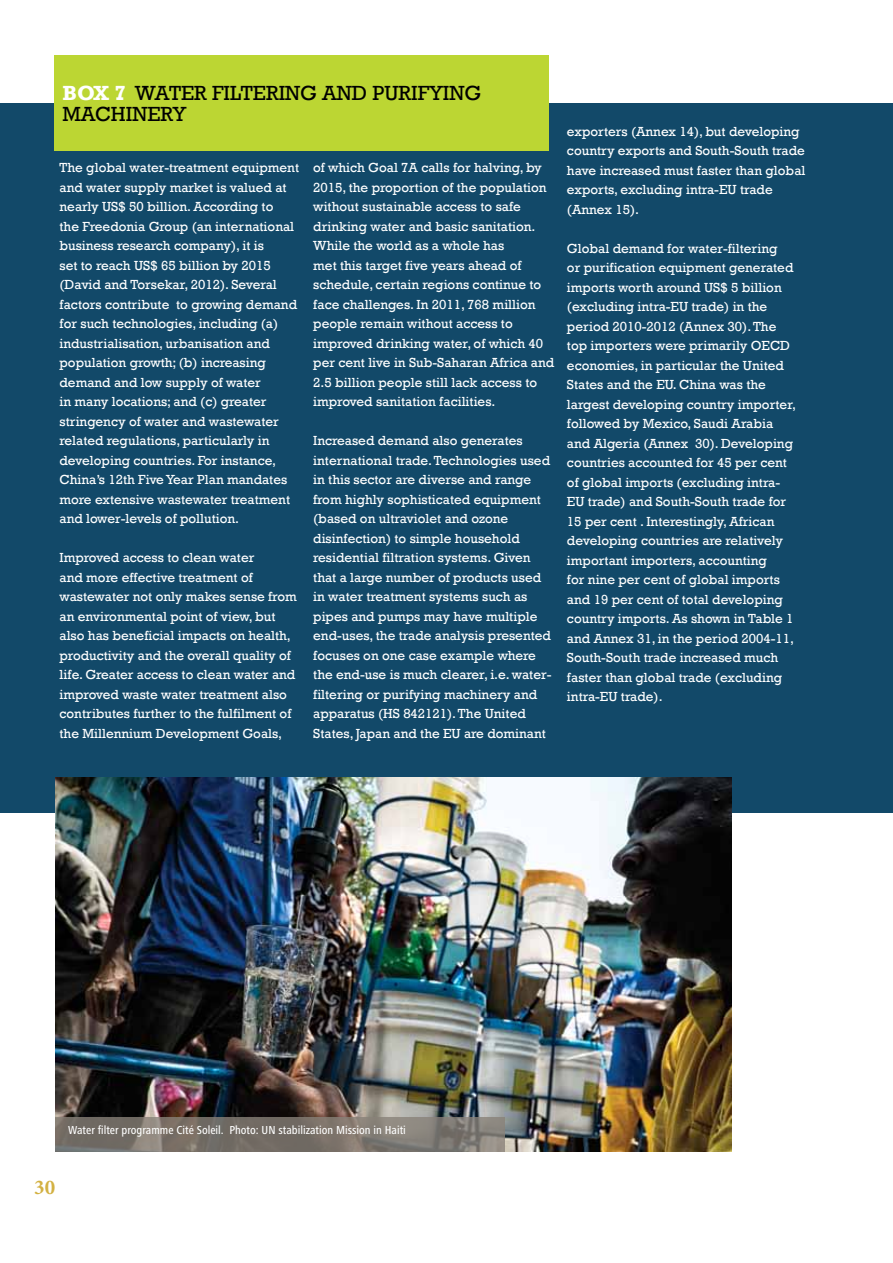
<style>
.page{position:relative;width:893px;height:1263px;background:#fff}
.page>*{position:absolute;margin:0;border:0;box-sizing:border-box;transform-origin:0 0}
.t1{font:21px "Rockwell";color:#000}
.t2{font:700 21px "Minion Pro";color:#d3b142}
.t3{font:13.5px/19.5px "Rockwell";color:#fff}
.t4{font:500 condensed 12px "Frutiger Next LT";color:#fff}
.s1{font-weight:700;color:#fff}
</style>
<div class="page">
<div style="left:0;top:103px;width:893px;height:709px;background:#124969"></div>
<div style="left:54px;top:55px;width:494px;height:95px;background:#bcd633"></div>
<img style="left:55px;top:777px;width:676px;height:374px">
<svg style="left:55px;top:1117px;width:450px;height:34px;background:#7b756d"></svg>
<h1 class="t1" style="left:63px;top:80px;width:107px"><span class="s1">box 7</span> Water</h1>
<h1 class="t1" style="left:212px;top:80px;width:43px">filtering</h1>
<h1 class="t1" style="left:322px;top:80px;width:16px">and</h1>
<h1 class="t1" style="left:372px;top:80px;width:13px">purif</h1>
<h1 class="t1" style="left:429px;top:80px;width:27px">ying</h1>
<h1 class="t1" style="left:63px;top:101px;width:15px">machiner</h1>
<h1 class="t1" style="left:173px;top:101px;width:15px">y</h1>
<p class="t3" style="left:60px;top:158px;width:241px">The global water-treatment equipment and water supply market is valued at nearly US$ 50 billion. According to<br>the Freedonia Group (an international business research company), it is<br>set to reach US$ 65 billion by 2015 (David and Torsekar, 2012). Several factors contribute to growing demand for such technologies, including (a) industrialisation, urbanisation and population growth; (b) increasing demand and low supply of water<br>in many locations; and (c) greater stringency of water and wastewater related regulations, particularly in developing countries. For instance, China’s 12th Five Year Plan mandates more extensive wastewater treatment and lower-levels of pollution.</p>
<p class="t3" style="left:60px;top:548px;width:239px">Improved access to clean water<br>and more effective treatment of wastewater not only makes sense from an environmental point of view, but also has beneficial impacts on health, productivity and the overall quality of life. Greater access to clean water and improved waste water treatment also contributes further to the fulfilment of the Millennium Development Goals,</p>
<p class="t3" style="left:313px;top:158px;width:242px">of which Goal 7A calls for halving, by 2015, the proportion of the population without sustainable access to safe drinking water and basic sanitation.<br>While the world as a whole has<br>met this target five years ahead of schedule, certain regions continue to face challenges. In 2011, 768 million people remain without access to improved drinking water, of which 40 per cent live in Sub-Saharan Africa and 2.5 billion people still lack access to improved sanitation facilities.</p>
<p class="t3" style="left:313px;top:431px;width:240px">Increased demand also generates international trade. Technologies used in this sector are diverse and range from highly sophisticated equipment (based on ultraviolet and ozone disinfection) to simple household residential filtration systems. Given that a large number of products used in water treatment systems such as pipes and pumps may have multiple end-uses, the trade analysis presented focuses on one case example where the end-use is much clearer, i.e. water&shy;filtering or purifying machinery and apparatus (HS 842121). The United States, Japan and the EU are dominant</p>
<p class="t3" style="left:567px;top:122px;width:240px">exporters (Annex 14), but developing country exports and South-South trade have increased must faster than global exports, excluding intra-EU trade (Annex 15).</p>
<p class="t3" style="left:567px;top:239px;width:231px">Global demand for water-filtering<br>or purification equipment generated imports worth around US$ 5 billion (excluding intra-EU trade) in the period 2010-2012 (Annex 30). The top importers were primarily OECD economies, in particular the United States and the EU. China was the largest developing country importer, followed by Mexico, Saudi Arabia and Algeria (Annex 30). Developing countries accounted for 45 per cent of global imports (excluding intra-EU trade) and South-South trade for 15 per cent . Interestingly, African developing countries are relatively important importers, accounting<br>for nine per cent of global imports and 19 per cent of total developing country imports. As shown in Table 1 and Annex 31, in the period 2004-11, South-South trade increased much faster than global trade (excluding intra-EU trade).</p>
<p class="t4" style="left:68px;top:1123px;width:339px">Water filter programme Cité Soleil. Photo: UN stabilization M ission in Haiti</p>
<h1 class="t2" style="left:34px;top:1172px;width:22px">30</h1>
</div>
